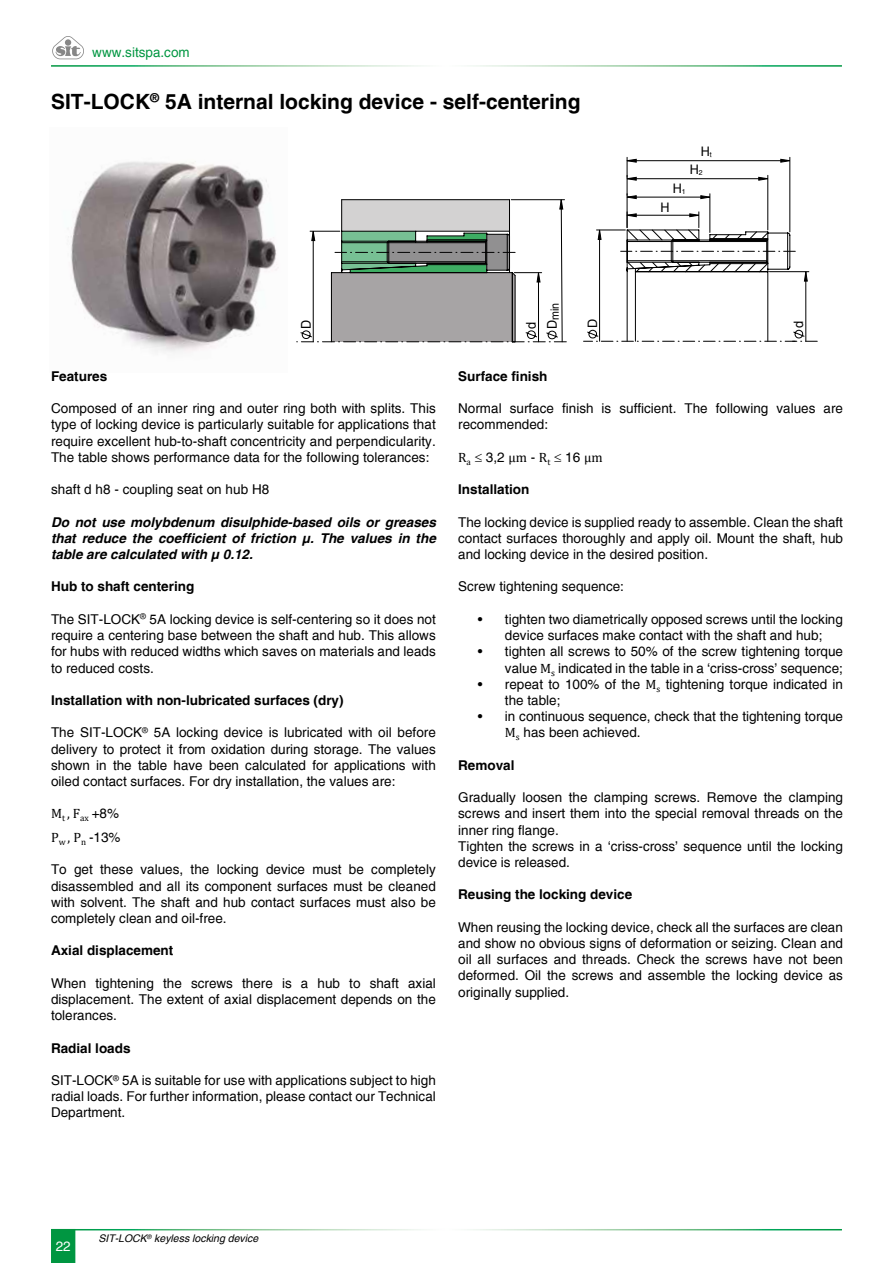
<style>
.page{position:relative;width:893px;height:1263px;background:#fff}
.page>*{position:absolute;margin:0;border:0;box-sizing:border-box;transform-origin:0 0}
.t1{font:700 21px "Helvetica";color:#000}
.t2{font:13.5px/16.2px "Helvetica";color:#000;text-align:justify}
.t3{font:700 13.5px "Helvetica";color:#000}
.t4{font:italic 700 13.5px/16.2px "Helvetica";color:#000;text-align:justify}
.t5{font:13.5px "Cambria";color:#000}
.t6{font:13.5px "Helvetica";color:#009641}
.t7{font:13.5px "Helvetica";color:#fff}
.t8{font:13.35px "Helvetica";color:#000;scale:.94 1}
.t9{font:13.2px "Helvetica";color:#000;scale:.96 1}
.t10{font:13.05px "Helvetica";color:#000}
.t11{font:11.4px "Helvetica";color:#000;scale:.94 1}
.t12{font:italic 10.5px "Helvetica";color:#000}
.s1{font-size:7.05px}
.s2{font-family:"Helvetica"}
.s3{font-family:"Cambria"}
</style>
<div class="page">
<svg style="left:52px;top:36px;width:32px;height:23px"></svg>
<svg style="left:51px;top:1229px;width:24px;height:34px"></svg>
<img style="left:67px;top:161px;width:212px;height:192px">
<svg style="left:297px;top:199px;width:269px;height:143px"></svg>
<hr style="left:515px;top:275px;width:1px;height:67px;background:#000">
<hr style="left:512px;top:273px;width:1px;height:69px;background:#000">
<hr style="left:627px;top:178px;width:133px;height:1px;background:#000">
<hr style="left:767px;top:175px;width:1px;height:55px;background:#000">
<svg style="left:758px;top:177px;width:10px;height:4px"></svg>
<svg style="left:583px;top:212px;width:234px;height:130px"></svg>
<hr style="left:627px;top:194px;width:1px;height:34px;background:#000">
<hr style="left:627px;top:197px;width:75px;height:1px;background:#000">
<hr style="left:710px;top:194px;width:1px;height:38px;background:#000">
<svg style="left:700px;top:195px;width:10px;height:4px"></svg>
<hr style="left:627px;top:160px;width:155px;height:1px;background:#000">
<hr style="left:790px;top:157px;width:1px;height:75px;background:#000">
<svg style="left:780px;top:159px;width:10px;height:4px"></svg>
<svg style="left:626px;top:157px;width:11px;height:42px"></svg>
<p class="t6" style="left:92px;top:44px;width:99px">www.sitspa.com</p>
<h1 class="t1" style="left:51px;top:89px;width:531px">SIT-LOCK<sup>®</sup> 5A internal locking device - self-centering</h1>
<p class="t9" style="left:701px;top:144px;width:13px">H<span class="s1">t</span></p>
<p class="t9" style="left:690px;top:162px;width:15px">H<span class="s1">2</span></p>
<p class="t9" style="left:673px;top:180px;width:15px">H<span class="s1">1</span></p>
<p class="t9" style="left:661px;top:200px;width:11px">H</p>
<p class="t8" style="left:298px;top:329px;width:11px;rotate:-90deg">D</p>
<p class="t8" style="left:523px;top:329px;width:9px;rotate:-90deg">d</p>
<p class="t11" style="left:548px;top:329px;width:30px;rotate:-90deg"><sup>D</sup>min</p>
<p class="t10" style="left:585px;top:328px;width:11px;rotate:-90deg">D</p>
<p class="t10" style="left:791px;top:328px;width:9px;rotate:-90deg">d</p>
<p class="t3" style="left:51px;top:368px;width:58px">Features</p>
<p class="t2" style="left:51px;top:400px;width:386px">Composed of an inner ring and outer ring both with splits. This type of locking device is particularly suitable for applications that require excellent hub-to-shaft concentricity and perpendicularity.<br>The table shows performance data for the following tolerances:</p>
<p class="t2" style="left:51px;top:481px;width:220px">shaft d h8 - coupling seat on hub H8</p>
<p class="t4" style="left:51px;top:514px;width:386px">Do not use molybdenum disulphide-based oils or greases that reduce the coefficient of friction µ. The values in the table are calculated with µ 0.12.</p>
<p class="t3" style="left:51px;top:578px;width:145px">Hub to shaft centering</p>
<p class="t2" style="left:51px;top:611px;width:386px">The SIT-LOCK<sup>®</sup> 5A locking device is self-centering so it does not require a centering base between the shaft and hub. This allows for hubs with reduced widths which saves on materials and leads to reduced costs.</p>
<p class="t3" style="left:51px;top:692px;width:294px">Installation with non-lubricated surfaces (dry)</p>
<p class="t2" style="left:51px;top:724px;width:386px">The SIT-LOCK<sup>®</sup> 5A locking device is lubricated with oil before delivery to protect it from oxidation during storage. The values shown in the table have been calculated for applications with oiled contact surfaces. For dry installation, the values are:</p>
<p class="t5" style="left:51px;top:806px;width:70px">M<sub>t</sub> , F<sub>ax</sub> <span class="s2">+8%</span></p>
<p class="t2" style="left:51px;top:829px;width:71px"><span class="s3">P</span><sub>w</sub> <span class="s3">, P</span><sub>n</sub> -13%</p>
<p class="t2" style="left:51px;top:862px;width:386px">To get these values, the locking device must be completely disassembled and all its component surfaces must be cleaned with solvent. The shaft and hub contact surfaces must also be completely clean and oil-free.</p>
<p class="t3" style="left:51px;top:942px;width:124px">Axial displacement</p>
<p class="t2" style="left:51px;top:975px;width:386px">When tightening the screws there is a hub to shaft axial displacement. The extent of axial displacement depends on the tolerances.</p>
<p class="t3" style="left:51px;top:1039px;width:81px">Radial loads</p>
<p class="t2" style="left:51px;top:1072px;width:386px">SIT-LOCK<sup>®</sup> 5A is suitable for use with applications subject to high radial loads. For further information, please contact our Technical Department.</p>
<p class="t3" style="left:458px;top:368px;width:91px">Surface finish</p>
<p class="t2" style="left:458px;top:400px;width:386px">Normal surface finish is sufficient. The following values are recommended:</p>
<p class="t5" style="left:458px;top:449px;width:146px">R<sub>a</sub> ≤ <span class="s2">3,2</span> µm <span class="s2">-</span> R<sub>t</sub> ≤ <span class="s2">16</span> µm</p>
<p class="t3" style="left:458px;top:481px;width:73px">Installation</p>
<p class="t2" style="left:458px;top:514px;width:386px">The locking device is supplied ready to assemble. Clean the shaft contact surfaces thoroughly and apply oil. Mount the shaft, hub and locking device in the desired position.</p>
<p class="t2" style="left:458px;top:579px;width:167px">Screw tightening sequence:</p>
<p class="t2" style="left:478px;top:611px;width:366px;text-align:center">• tighten two diametrically opposed screws until the locking device surfaces make contact with the shaft and hub;</p>
<p class="t2" style="left:478px;top:643px;width:367px;text-align:right">• tighten all screws to 50% of the screw tightening torque value <span class="s3">M</span><sub>s</sub> indicated in the table in a ‘criss-cross’ sequence;</p>
<p class="t2" style="left:505px;top:676px;width:340px;text-indent:-27px">• repeat to 100% of the <span class="s3">M</span><sub>s</sub> tightening torque indicated in the table;</p>
<p class="t2" style="left:505px;top:708px;width:340px;text-indent:-27px">• in continuous sequence, check that the tightening torque<br><span class="s3">M</span><sub>s</sub> has been achieved.</p>
<p class="t3" style="left:458px;top:757px;width:58px">Removal</p>
<p class="t2" style="left:458px;top:789px;width:386px;text-align:left">Gradually loosen the clamping screws. Remove the clamping screws and insert them into the special removal threads on the inner ring flange.<br>Tighten the screws in a ‘criss-cross’ sequence until the locking device is released.</p>
<p class="t3" style="left:458px;top:886px;width:176px">Reusing the locking device</p>
<p class="t2" style="left:458px;top:919px;width:386px">When reusing the locking device, check all the surfaces are clean and show no obvious signs of deformation or seizing. Clean and oil all surfaces and threads. Check the screws have not been deformed. Oil the screws and assemble the locking device as originally supplied.</p>
<p class="t7" style="left:56px;top:1238px;width:17px">22</p>
<p class="t12" style="left:98px;top:1232px;width:161px">SIT-LOCK<sup>®</sup> keyless locking device</p>
</div>
